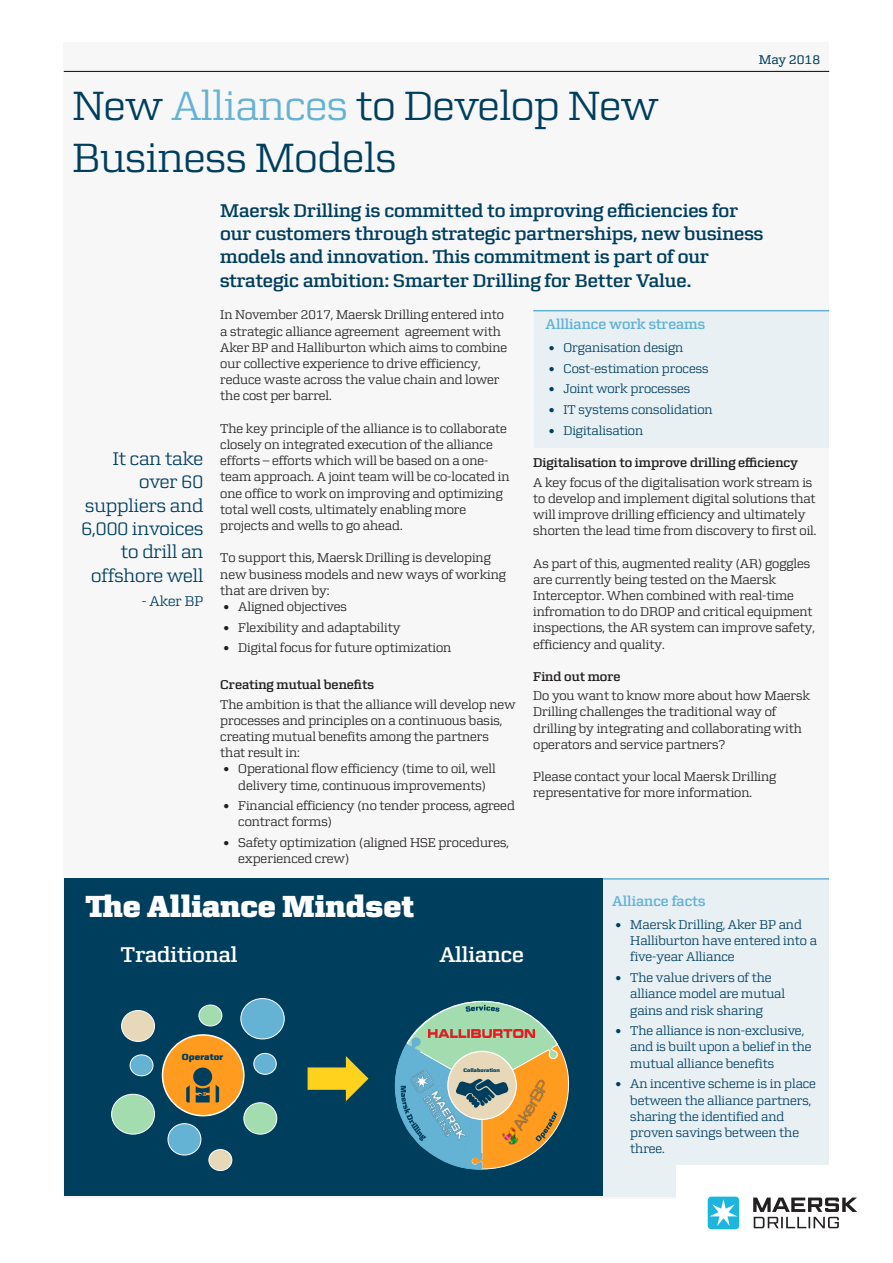
<style>
.page{position:relative;width:893px;height:1263px;background:#fff}
.page>*{position:absolute;margin:0;border:0;box-sizing:border-box;transform-origin:0 0}
.Headline{font:43.5px/52.2px "Zetta Serif";color:#003e5e}
.Subheader{font:800 31.5px "Zetta Serif";color:#fff}
.Subheader-2{font:600 22.5px "Zetta Serif";color:#fff}
.Introtext{font:600 19.5px/23.4px "Zetta Serif";color:#003e5e}
.t1{font:19.5px/23.4px "Zetta Serif";color:#003e5e;text-align:right}
.t2{font:600 15px "Zetta Serif";color:#64b2d4}
.t3{font:15px "Zetta Serif";color:#003e5e}
.Body_text{font:13.5px/16.2px "Zetta Serif";color:#231f20}
.t4{font:13.5px/16.2px "Zetta Serif";color:#003e5e}
.Subheader-3{font:600 13.5px "Zetta Serif";color:#231f20}
.t5{font:13.5px "Zetta Serif";color:#003e5e}
.t6{font:800 9.45px "Zetta Sans";color:#003e5e}
.t7{font:800 5.4px "Zetta Sans";letter-spacing:.005em;color:#003e5e}
.s1{color:#64b2d4}
</style>
<div class="page">
<div style="left:64px;top:43px;width:765px;height:1156px;background:#f7f7f8"></div>
<div style="left:65px;top:878px;width:538px;height:317px;background:#003e5e"></div>
<div style="left:604px;top:879px;width:225px;height:318px;background:#e8f0f4"></div>
<hr style="left:603px;top:878px;width:226px;height:2px;background:#64b2d4">
<div style="left:162px;top:1035px;width:82px;height:81px;background:#ff9b1e;border-radius:50%"></div>
<div style="left:162px;top:1034px;width:83px;height:82px;border:1px solid #fff;border-radius:50%"></div>
<svg style="left:186px;top:1067px;width:33px;height:35px"></svg>
<div style="left:241px;top:998px;width:43px;height:41px;background:#64b2d4;border-radius:50%"></div>
<div style="left:241px;top:998px;width:43px;height:41px;border:1px solid #fff;border-radius:50%"></div>
<div style="left:112px;top:1094px;width:43px;height:40px;background:#a3dcaf;border-radius:50%"></div>
<div style="left:111px;top:1094px;width:44px;height:40px;border:1px solid #fff;border-radius:50%"></div>
<div style="left:168px;top:1124px;width:33px;height:31px;background:#64b2d4;border-radius:50%"></div>
<div style="left:168px;top:1123px;width:33px;height:32px;border:1px solid #fff;border-radius:50%"></div>
<div style="left:244px;top:1103px;width:33px;height:31px;background:#a3dcaf;border-radius:50%"></div>
<div style="left:244px;top:1102px;width:33px;height:32px;border:1px solid #fff;border-radius:50%"></div>
<div style="left:122px;top:1010px;width:33px;height:31px;background:#e6d8b8;border-radius:50%"></div>
<div style="left:121px;top:1010px;width:34px;height:32px;border:1px solid #fff;border-radius:50%"></div>
<div style="left:199px;top:1005px;width:23px;height:21px;background:#a3dcaf;border-radius:50%"></div>
<div style="left:199px;top:1005px;width:23px;height:21px;border:1px solid #fff;border-radius:50%"></div>
<div style="left:254px;top:1053px;width:22px;height:21px;background:#64b2d4;border-radius:50%"></div>
<div style="left:254px;top:1053px;width:22px;height:21px;border:1px solid #fff;border-radius:50%"></div>
<div style="left:130px;top:1055px;width:23px;height:21px;background:#64b2d4;border-radius:50%"></div>
<div style="left:130px;top:1055px;width:23px;height:21px;border:1px solid #fff;border-radius:50%"></div>
<div style="left:209px;top:1149px;width:23px;height:21px;background:#e6d8b8;border-radius:50%"></div>
<div style="left:209px;top:1149px;width:23px;height:21px;border:1px solid #fff;border-radius:50%"></div>
<svg style="left:308px;top:1056px;width:60px;height:45px"></svg>
<svg style="left:395px;top:1000px;width:174px;height:170px"></svg>
<div style="left:534px;top:310px;width:295px;height:138px;background:#e8f0f4"></div>
<hr style="left:533px;top:310px;width:296px;height:1px;background:#64b2d4">
<img style="left:497px;top:1071px;width:59px;height:79px">
<img style="left:429px;top:1030px;width:106px;height:7px">
<img style="left:402px;top:1064px;width:71px;height:89px">
<div style="left:676px;top:1165px;width:213px;height:97px;background:#fff"></div>
<svg style="left:753px;top:1197px;width:104px;height:31px"></svg>
<div style="left:708px;top:1196px;width:31px;height:33px;background:#1cb6dd;border-radius:4px"></div>
<svg style="left:709px;top:1199px;width:28px;height:27px"></svg>
<hr style="left:64px;top:71px;width:765px;height:1px;background:#231f20">
<p class="t5" style="left:759px;top:52px;width:63px">May 2018</p>
<p class="Headline" style="left:73px;top:81px;width:587px">New <span class="s1">Alliances</span> to Develop New<br>Business Models</p>
<p class="Introtext" style="left:220px;top:199px;width:545px">Maersk Drilling is committed to improving efficiencies for our customers through strategic partnerships, new business models and innovation. This commitment is part of our strategic ambition: Smarter Drilling for Better Value.</p>
<p class="t1" style="left:81px;top:447px;width:123px">It can take over 60 suppliers and<br>6,000 invoices to drill an offshore well</p>
<p class="t3" style="left:142px;top:593px;width:63px">- Aker BP</p>
<p class="Body_text" style="left:220px;top:307px;width:288px">In November 2017, Maersk Drilling entered into a strategic alliance agreement agreement with Aker BP and Halliburton which aims to combine our collective experience to drive efficiency, reduce waste across the value chain and lower the cost per barrel.</p>
<p class="Body_text" style="left:220px;top:420px;width:291px">The key principle of the alliance is to collaborate closely on integrated execution of the alliance efforts – efforts which will be based on a one&shy;team approach. A joint team will be co-located in one office to work on improving and optimizing total well costs, ultimately enabling more projects and wells to go ahead.</p>
<p class="Body_text" style="left:220px;top:550px;width:287px">To support this, Maersk Drilling is developing new business models and new ways of working that are driven by:</p>
<p class="Body_text" style="left:223px;top:599px;width:125px">• Aligned objectives</p>
<p class="Body_text" style="left:223px;top:619px;width:179px">• Flexibility and adaptability</p>
<p class="Body_text" style="left:223px;top:640px;width:230px">• Digital focus for future optimization</p>
<p class="Subheader-3" style="left:220px;top:677px;width:155px">Creating mutual benefits</p>
<p class="Body_text" style="left:220px;top:696px;width:297px">The ambition is that the alliance will develop new processes and principles on a continuous basis, creating mutual benefits among the partners that result in:</p>
<p class="Body_text" style="left:223px;top:761px;width:274px;text-align:center">• Operational flow efficiency (time to oil, well delivery time, continuous improvements)</p>
<p class="Body_text" style="left:238px;top:798px;width:278px;text-indent:-15px">• Financial efficiency (no tender process, agreed contract forms)</p>
<p class="Body_text" style="left:238px;top:835px;width:272px;text-indent:-15px">• Safety optimization (aligned HSE procedures, experienced crew)</p>
<p class="t2" style="left:545px;top:315px;width:161px">Allliance work streams</p>
<p class="t4" style="left:548px;top:340px;width:136px">• Organisation design</p>
<p class="t4" style="left:548px;top:360px;width:162px">• Cost-estimation process</p>
<p class="t4" style="left:548px;top:381px;width:143px">• Joint work processes</p>
<p class="t4" style="left:548px;top:402px;width:166px">• IT systems consolidation</p>
<p class="t4" style="left:548px;top:423px;width:96px">• Digitalisation</p>
<p class="Subheader-3" style="left:533px;top:455px;width:266px">Digitalisation to improve drilling efficiency</p>
<p class="Body_text" style="left:533px;top:474px;width:285px">A key focus of the digitalisation work stream is to develop and implement digital solutions that will improve drilling efficiency and ultimately shorten the lead time from discovery to first oil.</p>
<p class="Body_text" style="left:533px;top:555px;width:283px">As part of this, augmented reality (AR) goggles are currently being tested on the Maersk Interceptor. When combined with real-time infromation to do DROP and critical equipment inspections, the AR system can improve safety, efficiency and quality.</p>
<p class="Subheader-3" style="left:533px;top:669px;width:89px">Find out more</p>
<p class="Body_text" style="left:533px;top:688px;width:278px">Do you want to know more about how Maersk Drilling challenges the traditional way of drilling by integrating and collaborating with operators and service partners?</p>
<p class="Body_text" style="left:533px;top:769px;width:245px">Please contact your local Maersk Drilling representative for more information.</p>
<p class="Subheader" style="left:85px;top:887px;width:330px">The Alliance Mindset</p>
<p class="t2" style="left:612px;top:892px;width:95px">Alliance facts</p>
<p class="t4" style="left:630px;top:917px;width:188px;text-indent:-15px">• Maersk Drilling, Aker BP and<br>Halliburton have entered into a five-year Alliance</p>
<p class="t4" style="left:630px;top:970px;width:156px;text-indent:-15px">• The value drivers of the alliance model are mutual gains and risk sharing</p>
<p class="t4" style="left:630px;top:1023px;width:183px;text-indent:-15px">• The alliance is non-exclusive, and is built upon a belief in the mutual alliance benefits</p>
<p class="t4" style="left:630px;top:1076px;width:187px;text-indent:-15px">• An incentive scheme is in place between the alliance partners, sharing the identified and proven savings between the three.</p>
<p class="Subheader-2" style="left:120px;top:942px;width:119px">Traditional</p>
<p class="Subheader-2" style="left:439px;top:942px;width:86px">Alliance</p>
<p class="t6" style="left:182px;top:1051px;width:43px">Operator</p>
<p class="t7" style="left:463px;top:1067px;width:38px">Collaboration</p>
</div>
